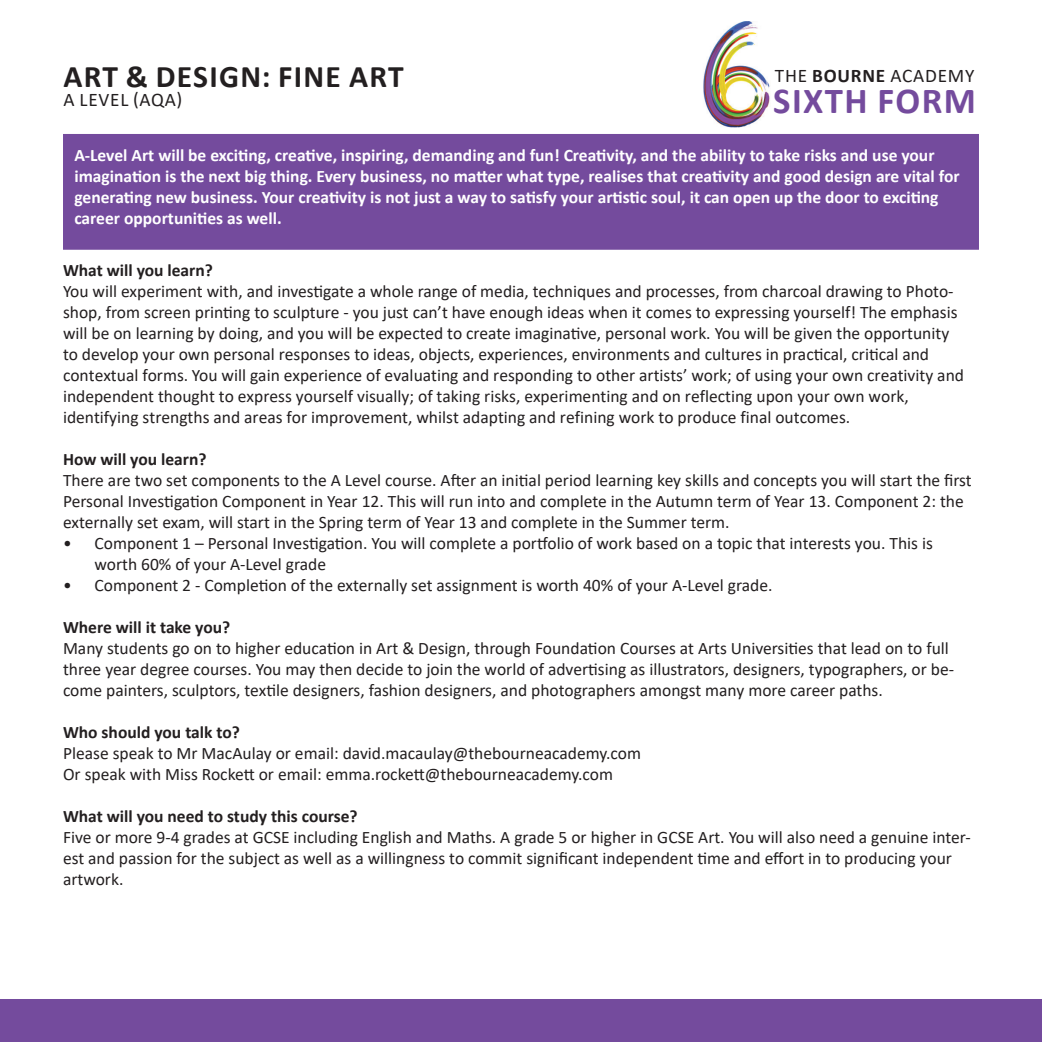
<style>
.page{position:relative;width:1042px;height:1042px;background:#fff}
.page>*{position:absolute;margin:0;border:0;box-sizing:border-box;transform-origin:0 0}
.t1{font:700 36.75px "Calibri";letter-spacing:.04em;color:#744b9d}
.t2{font:700 31.5px "Calibri";letter-spacing:.04em;color:#231f20}
.t3{font:19.25px "Calibri";letter-spacing:.04em;color:#231f20}
.t4{font:17.5px/21px "Calibri";color:#231f20}
.t5{font:700 17.5px/21px "Calibri";color:#fff}
.t6{font:700 17.5px "Calibri";color:#231f20}
.s1{font-weight:700}
</style>
<div class="page">
<div style="left:1px;top:1000px;width:1040px;height:41px;background:#744b9d"></div>
<div style="left:0;top:999px;width:1042px;height:43px;border:2px solid #744b9d"></div>
<div style="left:63px;top:134px;width:916px;height:116px;background:#744b9d;border:2px solid #744b9d"></div>
<img style="left:703px;top:21px;width:67px;height:106px">
<p class="t2" style="left:64px;top:54px;width:342px">ART &amp; DESIGN: FINE ART</p>
<p class="t3" style="left:63px;top:86px;width:120px">A LEVEL (AQA)</p>
<p class="t3" style="left:775px;top:62px;width:201px">THE <span class="s1">BOURNE</span> ACADEMY</p>
<p class="t1" style="left:773px;top:75px;width:204px">SIXTH FORM</p>
<p class="t5" style="left:74px;top:144px;width:887px">A-Level Art will be exciting, creative, inspiring, demanding and fun! Creativity, and the ability to take risks and use your imagination is the next big thing. Every business, no matter what type, realises that creativity and good design are vital for generating new business. Your creativity is not just a way to satisfy your artistic soul, it can open up the door to exciting career opportunities as well.</p>
<p class="t4" style="left:63px;top:259px;width:902px"><span class="s1">What will you learn?<br></span>You will experiment with, and investigate a whole range of media, techniques and processes, from charcoal drawing to Photo&shy;shop, from screen printing to sculpture - you just can’t have enough ideas when it comes to expressing yourself! The emphasis will be on learning by doing, and you will be expected to create imaginative, personal work. You will be given the opportunity to develop your own personal responses to ideas, objects, experiences, environments and cultures in practical, critical and contextual forms. You will gain experience of evaluating and responding to other artists’ work; of using your own creativity and independent thought to express yourself visually; of taking risks, experimenting and on reflecting upon your own work, identifying strengths and areas for improvement, whilst adapting and refining work to produce final outcomes.</p>
<p class="t4" style="left:63px;top:448px;width:910px"><span class="s1">How will you learn?<br></span>There are two set components to the A Level course. After an initial period learning key skills and concepts you will start the first Personal Investigation Component in Year 12. This will run into and complete in the Autumn term of Year 13. Component 2: the externally set exam, will start in the Spring term of Year 13 and complete in the Summer term.</p>
<p class="t4" style="left:94px;top:532px;width:840px;text-indent:-32px">• Component 1 – Personal Investigation. You will complete a portfolio of work based on a topic that interests you. This is worth 60% of your A-Level grade</p>
<p class="t4" style="left:63px;top:574px;width:711px">• Component 2 - Completion of the externally set assignment is worth 40% of your A-Level grade.</p>
<p class="t6" style="left:63px;top:615px;width:169px">Where will it take you?</p>
<p class="t4" style="left:63px;top:637px;width:892px">Many students go on to higher education in Art &amp; Design, through Foundation Courses at Arts Universities that lead on to full three year degree courses. You may then decide to join the world of advertising as illustrators, designers, typographers, or be&shy;come painters, sculptors, textile designers, fashion designers, and photographers amongst many more career paths.</p>
<p class="t6" style="left:63px;top:720px;width:178px">Who should you talk to?</p>
<p class="t4" style="left:63px;top:742px;width:579px">Please speak to Mr MacAulay or email: david.macaulay@thebourneacademy.com</p>
<p class="t4" style="left:63px;top:763px;width:551px">Or speak with Miss Rockett or email: emma.rockett@thebourneacademy.com</p>
<p class="t6" style="left:63px;top:804px;width:296px">What will you need to study this course?</p>
<p class="t4" style="left:63px;top:826px;width:909px">Five or more 9-4 grades at GCSE including English and Maths. A grade 5 or higher in GCSE Art. You will also need a genuine inter&shy;est and passion for the subject as well as a willingness to commit significant independent time and effort in to producing your artwork.</p>
</div>
